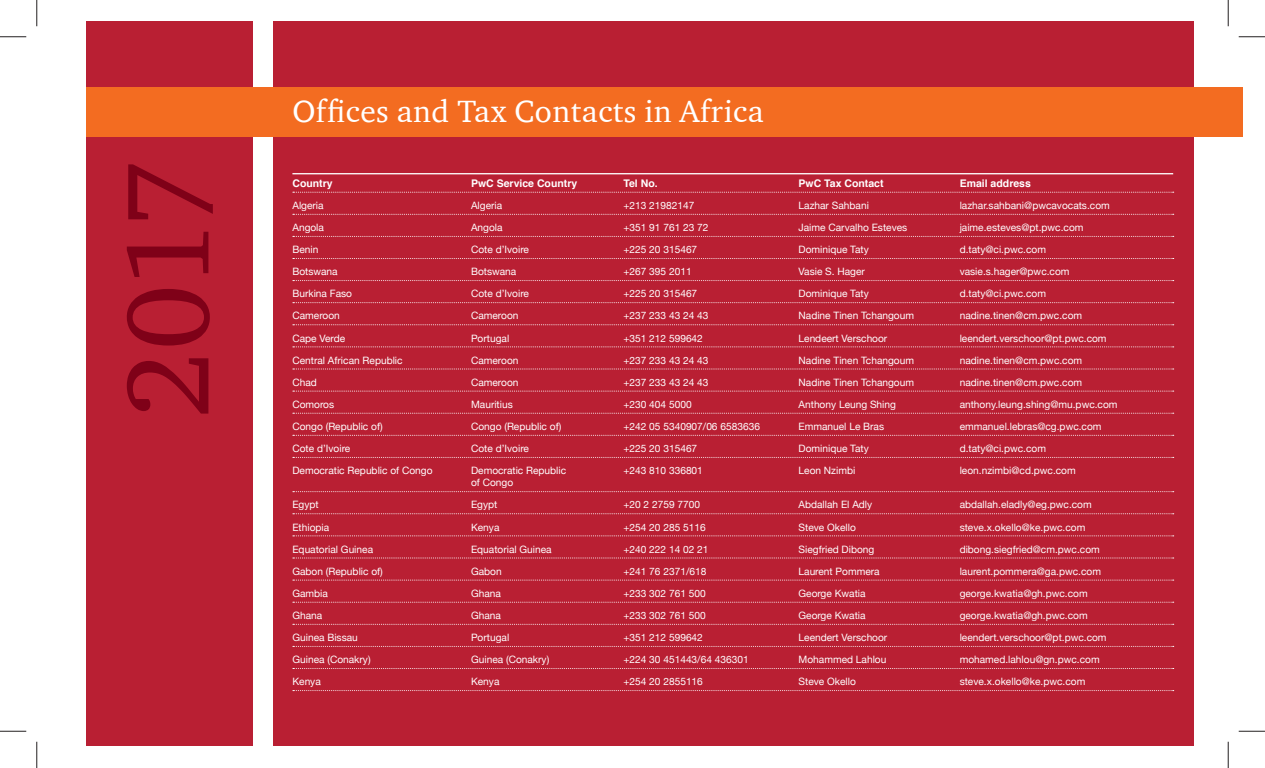
<style>
.page{position:relative;width:1265px;height:768px;background:#fff}
.page>*{position:absolute;margin:0;border:0;box-sizing:border-box;transform-origin:0 0}
.t1{font:31.5px "ITC Charter Com";letter-spacing:.015em;color:#fff}
.t2{font:700 10.5px "Helvetica";color:#fff}
.t3{font:10.15px "Helvetica Neue";color:#fff}
</style>
<div class="page">
<div style="left:86px;top:22px;width:167px;height:724px;background:#b91f33"></div>
<svg style="left:127px;top:164px;width:86px;height:250px"></svg>
<div style="left:273px;top:22px;width:920px;height:724px;background:#b91f33"></div>
<hr style="left:292px;top:173px;width:880px;height:1px;background:#fff">
<svg style="left:293px;top:192px;width:880px;height:1px"></svg>
<svg style="left:293px;top:214px;width:880px;height:1px"></svg>
<svg style="left:293px;top:236px;width:880px;height:1px"></svg>
<svg style="left:293px;top:258px;width:880px;height:1px"></svg>
<svg style="left:293px;top:280px;width:880px;height:1px"></svg>
<svg style="left:293px;top:302px;width:880px;height:1px"></svg>
<svg style="left:293px;top:324px;width:880px;height:1px"></svg>
<svg style="left:293px;top:346px;width:880px;height:1px"></svg>
<svg style="left:293px;top:369px;width:880px;height:1px"></svg>
<svg style="left:293px;top:391px;width:880px;height:1px"></svg>
<svg style="left:293px;top:413px;width:880px;height:1px"></svg>
<svg style="left:293px;top:435px;width:880px;height:1px"></svg>
<svg style="left:293px;top:457px;width:880px;height:1px"></svg>
<svg style="left:293px;top:491px;width:880px;height:1px"></svg>
<svg style="left:293px;top:513px;width:880px;height:1px"></svg>
<svg style="left:293px;top:535px;width:880px;height:1px"></svg>
<svg style="left:293px;top:558px;width:880px;height:1px"></svg>
<svg style="left:293px;top:580px;width:880px;height:1px"></svg>
<svg style="left:293px;top:602px;width:880px;height:1px"></svg>
<svg style="left:293px;top:624px;width:880px;height:1px"></svg>
<svg style="left:293px;top:646px;width:880px;height:1px"></svg>
<svg style="left:293px;top:668px;width:880px;height:1px"></svg>
<svg style="left:293px;top:690px;width:880px;height:1px"></svg>
<div style="left:86px;top:87px;width:1156px;height:50px;background:#f36c21"></div>
<svg style="left:0;top:36px;width:26px;height:1px"></svg>
<svg style="left:1238px;top:36px;width:26px;height:1px"></svg>
<svg style="left:0;top:731px;width:26px;height:1px"></svg>
<svg style="left:1238px;top:731px;width:26px;height:1px"></svg>
<svg style="left:36px;top:0;width:1px;height:26px"></svg>
<svg style="left:36px;top:742px;width:1px;height:26px"></svg>
<svg style="left:1227px;top:0;width:1px;height:26px"></svg>
<svg style="left:1227px;top:742px;width:1px;height:26px"></svg>
<h1 class="t1" style="left:292px;top:92px;width:472px">Offices and Tax Contacts in Africa</h1>
<p class="t2" style="left:292px;top:179px;width:42px">Country</p>
<p class="t2" style="left:471px;top:179px;width:108px">PwC Service Country</p>
<p class="t2" style="left:623px;top:179px;width:36px">Tel No.</p>
<p class="t2" style="left:798px;top:179px;width:86px">PwC Tax Contact</p>
<p class="t2" style="left:959px;top:179px;width:73px">Email address</p>
<p class="t3" style="left:292px;top:199px;width:33px">Algeria</p>
<p class="t3" style="left:471px;top:199px;width:33px">Algeria</p>
<p class="t3" style="left:623px;top:199px;width:72px">+213 21982147</p>
<p class="t3" style="left:798px;top:199px;width:72px">Lazhar Sahbani</p>
<p class="t3" style="left:959px;top:199px;width:152px">lazhar.sahbani@pwcavocats.com</p>
<p class="t3" style="left:292px;top:221px;width:33px">Angola</p>
<p class="t3" style="left:471px;top:221px;width:33px">Angola</p>
<p class="t3" style="left:623px;top:221px;width:87px">+351 91 761 23 72</p>
<p class="t3" style="left:798px;top:221px;width:110px">Jaime Carvalho Esteves</p>
<p class="t3" style="left:959px;top:221px;width:125px">jaime.esteves@pt.pwc.com</p>
<p class="t3" style="left:292px;top:243px;width:27px">Benin</p>
<p class="t3" style="left:471px;top:243px;width:59px">Cote d’Ivoire</p>
<p class="t3" style="left:623px;top:243px;width:75px">+225 20 315467</p>
<p class="t3" style="left:798px;top:243px;width:72px">Dominique Taty</p>
<p class="t3" style="left:959px;top:243px;width:88px">d.taty@ci.pwc.com</p>
<p class="t3" style="left:292px;top:266px;width:47px">Botswana</p>
<p class="t3" style="left:471px;top:266px;width:47px">Botswana</p>
<p class="t3" style="left:623px;top:266px;width:70px">+267 395 2011</p>
<p class="t3" style="left:798px;top:266px;width:68px">Vasie S. Hager</p>
<p class="t3" style="left:959px;top:266px;width:111px">vasie.s.hager@pwc.com</p>
<p class="t3" style="left:292px;top:288px;width:61px">Burkina Faso</p>
<p class="t3" style="left:471px;top:288px;width:59px">Cote d’Ivoire</p>
<p class="t3" style="left:623px;top:288px;width:75px">+225 20 315467</p>
<p class="t3" style="left:798px;top:288px;width:72px">Dominique Taty</p>
<p class="t3" style="left:959px;top:288px;width:88px">d.taty@ci.pwc.com</p>
<p class="t3" style="left:292px;top:310px;width:49px">Cameroon</p>
<p class="t3" style="left:471px;top:310px;width:49px">Cameroon</p>
<p class="t3" style="left:623px;top:310px;width:87px">+237 233 43 24 43</p>
<p class="t3" style="left:798px;top:310px;width:117px">Nadine Tinen Tchangoum</p>
<p class="t3" style="left:959px;top:310px;width:124px">nadine.tinen@cm.pwc.com</p>
<p class="t3" style="left:292px;top:332px;width:54px">Cape Verde</p>
<p class="t3" style="left:471px;top:332px;width:40px">Portugal</p>
<p class="t3" style="left:623px;top:332px;width:81px">+351 212 599642</p>
<p class="t3" style="left:798px;top:332px;width:90px">Lendeert Verschoor</p>
<p class="t3" style="left:959px;top:332px;width:148px">leendert.verschoor@pt.pwc.com</p>
<p class="t3" style="left:292px;top:354px;width:112px">Central African Republic</p>
<p class="t3" style="left:471px;top:354px;width:49px">Cameroon</p>
<p class="t3" style="left:623px;top:354px;width:87px">+237 233 43 24 43</p>
<p class="t3" style="left:798px;top:354px;width:117px">Nadine Tinen Tchangoum</p>
<p class="t3" style="left:959px;top:354px;width:124px">nadine.tinen@cm.pwc.com</p>
<p class="t3" style="left:292px;top:376px;width:26px">Chad</p>
<p class="t3" style="left:471px;top:376px;width:49px">Cameroon</p>
<p class="t3" style="left:623px;top:376px;width:87px">+237 233 43 24 43</p>
<p class="t3" style="left:798px;top:376px;width:117px">Nadine Tinen Tchangoum</p>
<p class="t3" style="left:959px;top:376px;width:124px">nadine.tinen@cm.pwc.com</p>
<p class="t3" style="left:292px;top:398px;width:43px">Comoros</p>
<p class="t3" style="left:471px;top:398px;width:43px">Mauritius</p>
<p class="t3" style="left:623px;top:398px;width:70px">+230 404 5000</p>
<p class="t3" style="left:798px;top:398px;width:99px">Anthony Leung Shing</p>
<p class="t3" style="left:959px;top:398px;width:159px">anthony.leung.shing@mu.pwc.com</p>
<p class="t3" style="left:292px;top:420px;width:92px">Congo (Republic of)</p>
<p class="t3" style="left:471px;top:420px;width:92px">Congo (Republic of)</p>
<p class="t3" style="left:623px;top:420px;width:138px">+242 05 5340907/06 6583636</p>
<p class="t3" style="left:798px;top:420px;width:87px">Emmanuel Le Bras</p>
<p class="t3" style="left:959px;top:420px;width:143px">emmanuel.lebras@cg.pwc.com</p>
<p class="t3" style="left:292px;top:442px;width:59px">Cote d’Ivoire</p>
<p class="t3" style="left:471px;top:442px;width:59px">Cote d’Ivoire</p>
<p class="t3" style="left:623px;top:442px;width:75px">+225 20 315467</p>
<p class="t3" style="left:798px;top:442px;width:72px">Dominique Taty</p>
<p class="t3" style="left:959px;top:442px;width:88px">d.taty@ci.pwc.com</p>
<p class="t3" style="left:292px;top:464px;width:142px">Democratic Republic of Congo</p>
<p class="t3" style="left:471px;top:464px;width:97px">Democratic Republic</p>
<p class="t3" style="left:623px;top:464px;width:81px">+243 810 336801</p>
<p class="t3" style="left:798px;top:464px;width:58px">Leon Nzimbi</p>
<p class="t3" style="left:959px;top:464px;width:118px">leon.nzimbi@cd.pwc.com</p>
<p class="t3" style="left:471px;top:477px;width:44px">of Congo</p>
<p class="t3" style="left:292px;top:499px;width:28px">Egypt</p>
<p class="t3" style="left:471px;top:499px;width:28px">Egypt</p>
<p class="t3" style="left:623px;top:499px;width:78px">+20 2 2759 7700</p>
<p class="t3" style="left:798px;top:499px;width:75px">Abdallah El Adly</p>
<p class="t3" style="left:959px;top:499px;width:134px">abdallah.eladly@eg.pwc.com</p>
<p class="t3" style="left:292px;top:521px;width:38px">Ethiopia</p>
<p class="t3" style="left:471px;top:521px;width:30px">Kenya</p>
<p class="t3" style="left:623px;top:521px;width:84px">+254 20 285 5116</p>
<p class="t3" style="left:798px;top:521px;width:59px">Steve Okello</p>
<p class="t3" style="left:959px;top:521px;width:127px">steve.x.okello@ke.pwc.com</p>
<p class="t3" style="left:292px;top:543px;width:82px">Equatorial Guinea</p>
<p class="t3" style="left:471px;top:543px;width:82px">Equatorial Guinea</p>
<p class="t3" style="left:623px;top:543px;width:87px">+240 222 14 02 21</p>
<p class="t3" style="left:798px;top:543px;width:77px">Siegfried Dibong</p>
<p class="t3" style="left:959px;top:543px;width:142px">dibong.siegfried@cm.pwc.com</p>
<p class="t3" style="left:292px;top:565px;width:92px">Gabon (Republic of)</p>
<p class="t3" style="left:471px;top:565px;width:32px">Gabon</p>
<p class="t3" style="left:623px;top:565px;width:84px">+241 76 2371/618</p>
<p class="t3" style="left:798px;top:565px;width:83px">Laurent Pommera</p>
<p class="t3" style="left:959px;top:565px;width:143px">laurent.pommera@ga.pwc.com</p>
<p class="t3" style="left:292px;top:587px;width:37px">Gambia</p>
<p class="t3" style="left:471px;top:587px;width:31px">Ghana</p>
<p class="t3" style="left:623px;top:587px;width:84px">+233 302 761 500</p>
<p class="t3" style="left:798px;top:587px;width:68px">George Kwatia</p>
<p class="t3" style="left:959px;top:587px;width:129px">george.kwatia@gh.pwc.com</p>
<p class="t3" style="left:292px;top:609px;width:31px">Ghana</p>
<p class="t3" style="left:471px;top:609px;width:31px">Ghana</p>
<p class="t3" style="left:623px;top:609px;width:84px">+233 302 761 500</p>
<p class="t3" style="left:798px;top:609px;width:68px">George Kwatia</p>
<p class="t3" style="left:959px;top:609px;width:129px">george.kwatia@gh.pwc.com</p>
<p class="t3" style="left:292px;top:631px;width:67px">Guinea Bissau</p>
<p class="t3" style="left:471px;top:631px;width:40px">Portugal</p>
<p class="t3" style="left:623px;top:631px;width:81px">+351 212 599642</p>
<p class="t3" style="left:798px;top:631px;width:90px">Leendert Verschoor</p>
<p class="t3" style="left:959px;top:631px;width:148px">leendert.verschoor@pt.pwc.com</p>
<p class="t3" style="left:292px;top:653px;width:80px">Guinea (Conakry)</p>
<p class="t3" style="left:471px;top:653px;width:80px">Guinea (Conakry)</p>
<p class="t3" style="left:623px;top:653px;width:127px">+224 30 451443/64 436301</p>
<p class="t3" style="left:798px;top:653px;width:89px">Mohammed Lahlou</p>
<p class="t3" style="left:959px;top:653px;width:141px">mohamed.lahlou@gn.pwc.com</p>
<p class="t3" style="left:292px;top:676px;width:30px">Kenya</p>
<p class="t3" style="left:471px;top:676px;width:30px">Kenya</p>
<p class="t3" style="left:623px;top:676px;width:81px">+254 20 2855116</p>
<p class="t3" style="left:798px;top:676px;width:59px">Steve Okello</p>
<p class="t3" style="left:959px;top:676px;width:127px">steve.x.okello@ke.pwc.com</p>
</div>
